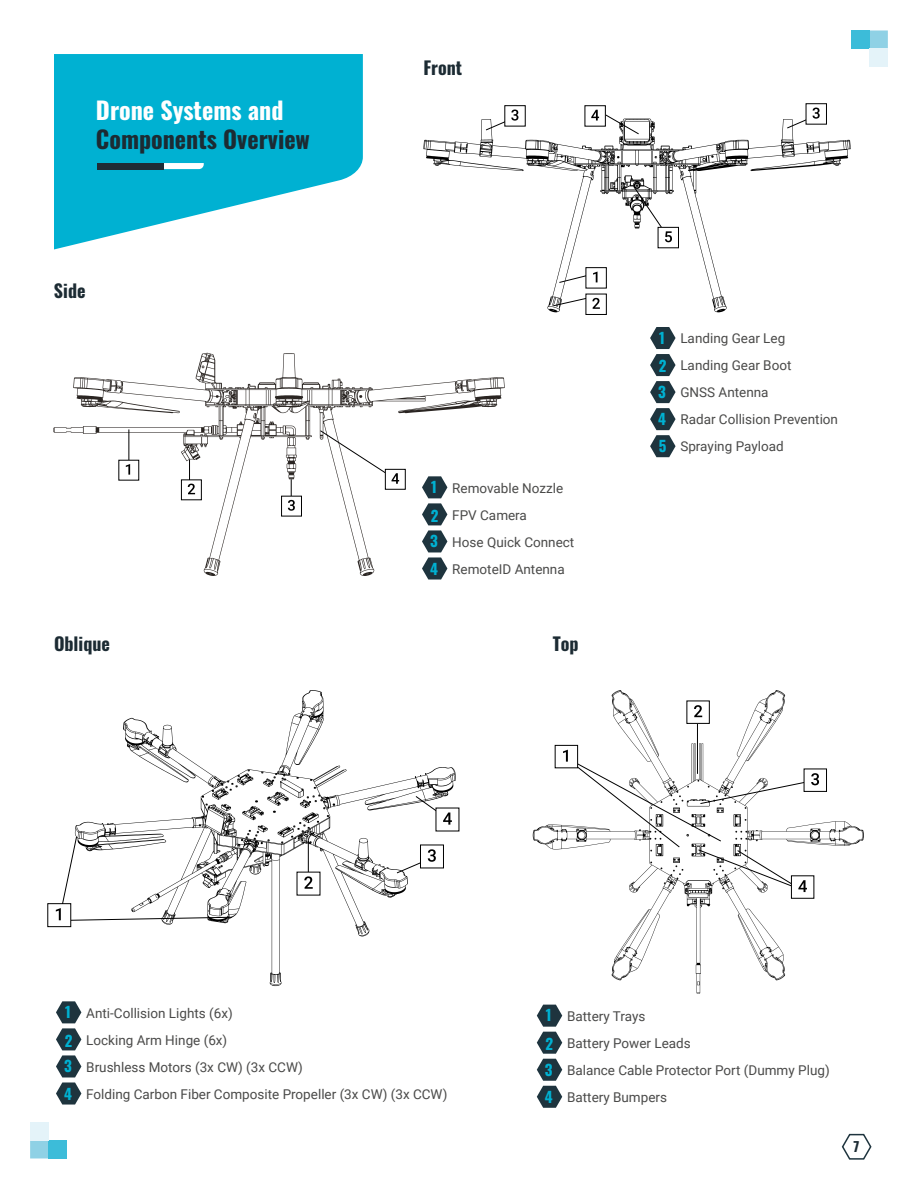
<style>
.page{position:relative;width:918px;height:1188px;background:#fff}
.page>*{position:absolute;margin:0;border:0;box-sizing:border-box;transform-origin:0 0}
.t1{font:24px "Oswald";color:#1c2b33}
.t2{font:24px "Oswald";color:#fff}
.t3{font:18px "Oswald";color:#1c2b33}
.t4{font:15px/26.5px "Oswald";color:#00b1d2;text-align:justify}
.t5{font:13.5px/27px "Roboto";color:#4a4a49}
.t6{font:13.5px "Oswald";color:#1c2b33}
.s1{font-family:"Oswald";font-size:15px;color:#00b1d2}
</style>
<div class="page">
<svg style="left:841px;top:1133px;width:31px;height:27px"></svg>
<div style="left:851px;top:30px;width:18px;height:19px;background:#3cbcd9"></div>
<svg style="left:869px;top:30px;width:19px;height:19px"></svg>
<div style="left:869px;top:49px;width:19px;height:18px;background:#e4f3f9"></div>
<div style="left:49px;top:1140px;width:18px;height:18px;background:#3cbcd9"></div>
<svg style="left:30px;top:1140px;width:19px;height:18px"></svg>
<div style="left:30px;top:1122px;width:19px;height:18px;background:#e4f3f9"></div>
<svg style="left:54px;top:54px;width:309px;height:195px;fill:#00b1d2"></svg>
<svg style="left:164px;top:163px;width:40px;height:6px"></svg>
<div style="left:98px;top:163px;width:66px;height:6px;background:#1f2c36"></div>
<svg style="left:423px;top:119px;width:428px;height:193px"></svg>
<div style="left:505px;top:106px;width:20px;height:20px;background:#fff"></div>
<svg style="left:486px;top:110px;width:32px;height:20px"></svg>
<div style="left:806px;top:104px;width:20px;height:20px;background:#fff"></div>
<div style="left:806px;top:104px;width:21px;height:20px;border:1px solid #000"></div>
<svg style="left:787px;top:108px;width:33px;height:20px"></svg>
<div style="left:585px;top:106px;width:20px;height:20px;background:#fff"></div>
<svg style="left:591px;top:110px;width:48px;height:24px"></svg>
<div style="left:658px;top:227px;width:21px;height:21px;background:#fff"></div>
<div style="left:658px;top:227px;width:21px;height:21px;border:1px solid #000"></div>
<svg style="left:633px;top:186px;width:39px;height:56px"></svg>
<div style="left:586px;top:268px;width:20px;height:20px;background:#fff"></div>
<div style="left:586px;top:294px;width:20px;height:20px;background:#fff"></div>
<div style="left:586px;top:294px;width:20px;height:21px;border:1px solid #000"></div>
<svg style="left:553px;top:272px;width:47px;height:37px"></svg>
<svg style="left:53px;top:353px;width:452px;height:223px"></svg>
<div style="left:119px;top:460px;width:20px;height:20px;background:#fff"></div>
<div style="left:282px;top:496px;width:19px;height:20px;background:#fff"></div>
<div style="left:385px;top:469px;width:20px;height:20px;background:#fff"></div>
<svg style="left:126px;top:429px;width:273px;height:82px"></svg>
<svg style="left:650px;top:327px;width:26px;height:130px"></svg>
<svg style="left:422px;top:476px;width:25px;height:104px"></svg>
<svg style="left:123px;top:690px;width:333px;height:296px"></svg>
<svg style="left:59px;top:796px;width:386px;height:125px"></svg>
<div style="left:48px;top:904px;width:23px;height:23px;background:#fff"></div>
<svg style="left:56px;top:908px;width:5px;height:12px"></svg>
<div style="left:436px;top:808px;width:23px;height:23px;background:#fff"></div>
<svg style="left:443px;top:813px;width:9px;height:12px"></svg>
<div style="left:420px;top:845px;width:23px;height:23px;background:#fff"></div>
<div style="left:420px;top:845px;width:24px;height:23px;border:1px solid #000"></div>
<svg style="left:428px;top:849px;width:8px;height:13px"></svg>
<hr style="left:308px;top:841px;width:1px;height:36px;background:#000">
<div style="left:297px;top:872px;width:23px;height:23px;background:#fff"></div>
<svg style="left:304px;top:876px;width:9px;height:13px"></svg>
<svg style="left:56px;top:1001px;width:25px;height:104px"></svg>
<svg style="left:533px;top:690px;width:331px;height:304px"></svg>
<div style="left:791px;top:876px;width:23px;height:22px;background:#fff"></div>
<div style="left:804px;top:769px;width:23px;height:22px;background:#fff"></div>
<div style="left:804px;top:769px;width:23px;height:22px;border:1px solid #000"></div>
<div style="left:555px;top:745px;width:23px;height:23px;background:#fff"></div>
<div style="left:687px;top:701px;width:22px;height:22px;background:#fff"></div>
<svg style="left:563px;top:705px;width:256px;height:187px"></svg>
<svg style="left:537px;top:1005px;width:25px;height:103px"></svg>
<h1 class="t2" style="left:96px;top:89px;width:189px">Drone Systems and</h1>
<h1 class="t1" style="left:96px;top:118px;width:216px">Components Overview</h1>
<h2 class="t3" style="left:54px;top:274px;width:33px">Side</h2>
<h2 class="t3" style="left:54px;top:628px;width:57px">Oblique</h2>
<h2 class="t3" style="left:423px;top:52px;width:40px">Front</h2>
<p class="t5" style="left:452px;top:474px;width:124px;text-indent:-21px"><span class="s1">1</span> Removable Nozzle<br>FPV Camera<br>Hose Quick Connect<br>RemoteID Antenna</p>
<p class="t4" style="left:430px;top:501px;width:10px">2<br>3<br>4</p>
<h2 class="t3" style="left:553px;top:628px;width:27px">Top</h2>
<p class="t5" style="left:680px;top:325px;width:159px;text-indent:-21px"><span class="s1">1</span> Landing Gear Leg<br>Landing Gear Boot<br>GNSS Antenna<br>Radar Collision Prevention<br>Spraying Payload</p>
<p class="t4" style="left:658px;top:351px;width:10px">2<br>3<br>4<br>5</p>
<p class="t5" style="left:86px;top:999px;width:363px;text-indent:-21px"><span class="s1">1</span> Anti-Collision Lights (6x)<br>Locking Arm Hinge (6x)<br>Brushless Motors (3x CW) (3x CCW)<br>Folding Carbon Fiber Composite Propeller (3x CW) (3x CCW)</p>
<p class="t4" style="left:64px;top:1026px;width:10px">2<br>3<br>4</p>
<p class="t5" style="left:567px;top:1002px;width:264px;text-indent:-21px"><span class="s1">1</span> Battery Trays<br>Battery Power Leads<br>Balance Cable Protector Port (Dummy Plug)<br>Battery Bumpers</p>
<p class="t4" style="left:545px;top:1029px;width:10px">2<br>3<br>4</p>
<p class="t6" style="left:854px;top:1135px;width:7px">7</p>
</div>
